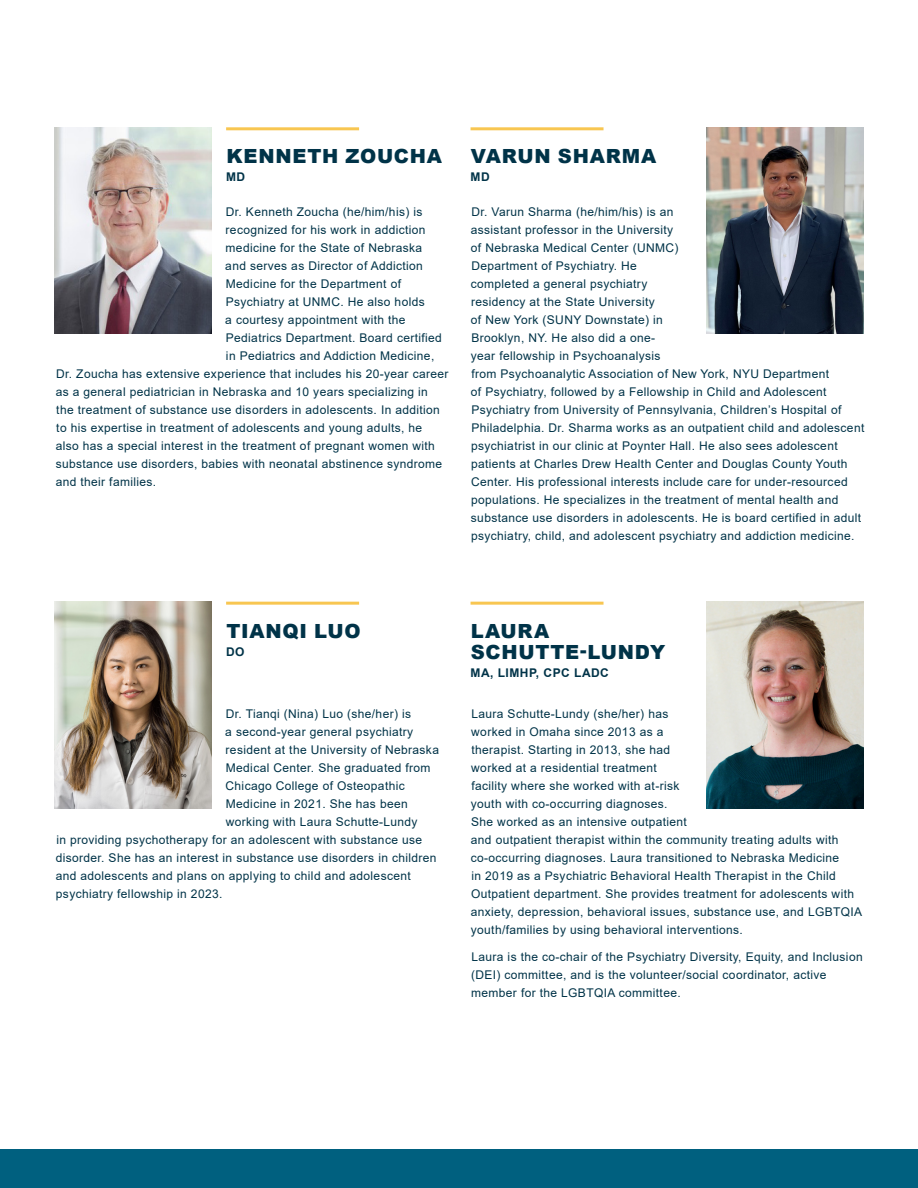
<style>
.page{position:relative;width:918px;height:1188px;background:#fff}
.page>*{position:absolute;margin:0;border:0;box-sizing:border-box;transform-origin:0 0}
.t1{font:900 19.5px/21px "Arial";letter-spacing:.04em;color:#003348}
.t2{font:12px/18px "Arial";letter-spacing:.03em;color:#003348}
.t3{font:700 12px "Arial";letter-spacing:.04em;color:#003348}
</style>
<div class="page">
<img style="left:706px;top:127px;width:158px;height:207px">
<img style="left:706px;top:602px;width:158px;height:206px">
<img style="left:54px;top:127px;width:158px;height:207px">
<img style="left:54px;top:602px;width:158px;height:206px">
<div style="left:0;top:1149px;width:918px;height:39px;background:#00607f"></div>
<hr style="left:226px;top:127px;width:133px;height:3px;background:#f8c651">
<hr style="left:226px;top:602px;width:133px;height:3px;background:#f8c651">
<hr style="left:471px;top:127px;width:133px;height:3px;background:#f8c651">
<hr style="left:471px;top:602px;width:133px;height:3px;background:#f8c651">
<p class="t1" style="left:226px;top:145px;width:217px">KENNETH ZOUCHA</p>
<p class="t3" style="left:226px;top:168px;width:21px">MD</p>
<p class="t2" style="left:226px;top:203px;width:198px">Dr. Kenneth Zoucha (he/him/his) is</p>
<p class="t2" style="left:226px;top:221px;width:202px">recognized for his work in addiction</p>
<p class="t2" style="left:226px;top:239px;width:198px">medicine for the State of Nebraska</p>
<p class="t2" style="left:225px;top:257px;width:199px">and serves as Director of Addiction</p>
<p class="t2" style="left:226px;top:275px;width:177px">Medicine for the Department of</p>
<p class="t2" style="left:226px;top:293px;width:200px">Psychiatry at UNMC. He also holds</p>
<p class="t2" style="left:225px;top:311px;width:182px">a courtesy appointment with the</p>
<p class="t2" style="left:226px;top:329px;width:218px">Pediatrics Department. Board certified</p>
<p class="t2" style="left:226px;top:347px;width:210px">in Pediatrics and Addiction Medicine,</p>
<p class="t2" style="left:56px;top:365px;width:394px">Dr. Zoucha has extensive experience that includes his 20-year career</p>
<p class="t2" style="left:56px;top:383px;width:374px">as a general pediatrician in Nebraska and 10 years specializing in</p>
<p class="t2" style="left:56px;top:401px;width:385px">the treatment of substance use disorders in adolescents. In addition</p>
<p class="t2" style="left:56px;top:419px;width:367px">to his expertise in treatment of adolescents and young adults, he</p>
<p class="t2" style="left:56px;top:437px;width:381px">also has a special interest in the treatment of pregnant women with</p>
<p class="t2" style="left:56px;top:455px;width:388px">substance use disorders, babies with neonatal abstinence syndrome</p>
<p class="t2" style="left:56px;top:473px;width:102px">and their families.</p>
<p class="t1" style="left:471px;top:145px;width:187px">VARUN SHARMA</p>
<p class="t3" style="left:471px;top:168px;width:21px">MD</p>
<p class="t2" style="left:471px;top:203px;width:395px">Dr. Varun Sharma (he/him/his) is an<br>assistant professor in the University<br>of Nebraska Medical Center (UNMC)<br>Department of Psychiatry. He<br>completed a general psychiatry<br>residency at the State University<br>of New York (SUNY Downstate) in<br>Brooklyn, NY. He also did a one-<br>year fellowship in Psychoanalysis<br>from Psychoanalytic Association of New York, NYU Department<br>of Psychiatry, followed by a Fellowship in Child and Adolescent Psychiatry from University of Pennsylvania, Children’s Hospital of Philadelphia. Dr. Sharma works as an outpatient child and adolescent psychiatrist in our clinic at Poynter Hall. He also sees adolescent patients at Charles Drew Health Center and Douglas County Youth Center. His professional interests include care for under-resourced populations. He specializes in the treatment of mental health and substance use disorders in adolescents. He is board certified in adult psychiatry, child, and adolescent psychiatry and addiction medicine.</p>
<p class="t1" style="left:226px;top:619px;width:136px">TIANQI LUO</p>
<p class="t3" style="left:226px;top:643px;width:20px">DO</p>
<p class="t2" style="left:226px;top:704px;width:187px">Dr. Tianqi (Nina) Luo (she/her) is</p>
<p class="t2" style="left:225px;top:722px;width:189px">a second-year general psychiatry</p>
<p class="t2" style="left:226px;top:740px;width:215px">resident at the University of Nebraska</p>
<p class="t2" style="left:226px;top:758px;width:206px">Medical Center. She graduated from</p>
<p class="t2" style="left:226px;top:776px;width:181px">Chicago College of Osteopathic</p>
<p class="t2" style="left:226px;top:794px;width:183px">Medicine in 2021. She has been</p>
<p class="t2" style="left:226px;top:812px;width:193px">working with Laura Schutte-Lundy</p>
<p class="t2" style="left:56px;top:830px;width:367px">in providing psychotherapy for an adolescent with substance use</p>
<p class="t2" style="left:56px;top:848px;width:382px">disorder. She has an interest in substance use disorders in children</p>
<p class="t2" style="left:56px;top:866px;width:357px">and adolescents and plans on applying to child and adolescent</p>
<p class="t2" style="left:56px;top:884px;width:168px">psychiatry fellowship in 2023.</p>
<p class="t1" style="left:471px;top:619px;width:196px">LAURA<br>SCHUTTE-LUNDY</p>
<p class="t3" style="left:471px;top:664px;width:140px">MA, LIMHP, CPC LADC</p>
<p class="t2" style="left:471px;top:704px;width:393px">Laura Schutte-Lundy (she/her) has<br>worked in Omaha since 2013 as a<br>therapist. Starting in 2013, she had<br>worked at a residential treatment<br>facility where she worked with at-risk<br>youth with co-occurring diagnoses.<br>She worked as an intensive outpatient<br>and outpatient therapist within the community treating adults with co-occurring diagnoses. Laura transitioned to Nebraska Medicine<br>in 2019 as a Psychiatric Behavioral Health Therapist in the Child Outpatient department. She provides treatment for adolescents with anxiety, depression, behavioral issues, substance use, and LGBTQIA youth/families by using behavioral interventions.</p>
<p class="t2" style="left:471px;top:947px;width:393px">Laura is the co-chair of the Psychiatry Diversity, Equity, and Inclusion (DEI) committee, and is the volunteer/social coordinator, active member for the LGBTQIA committee.</p>
</div>
